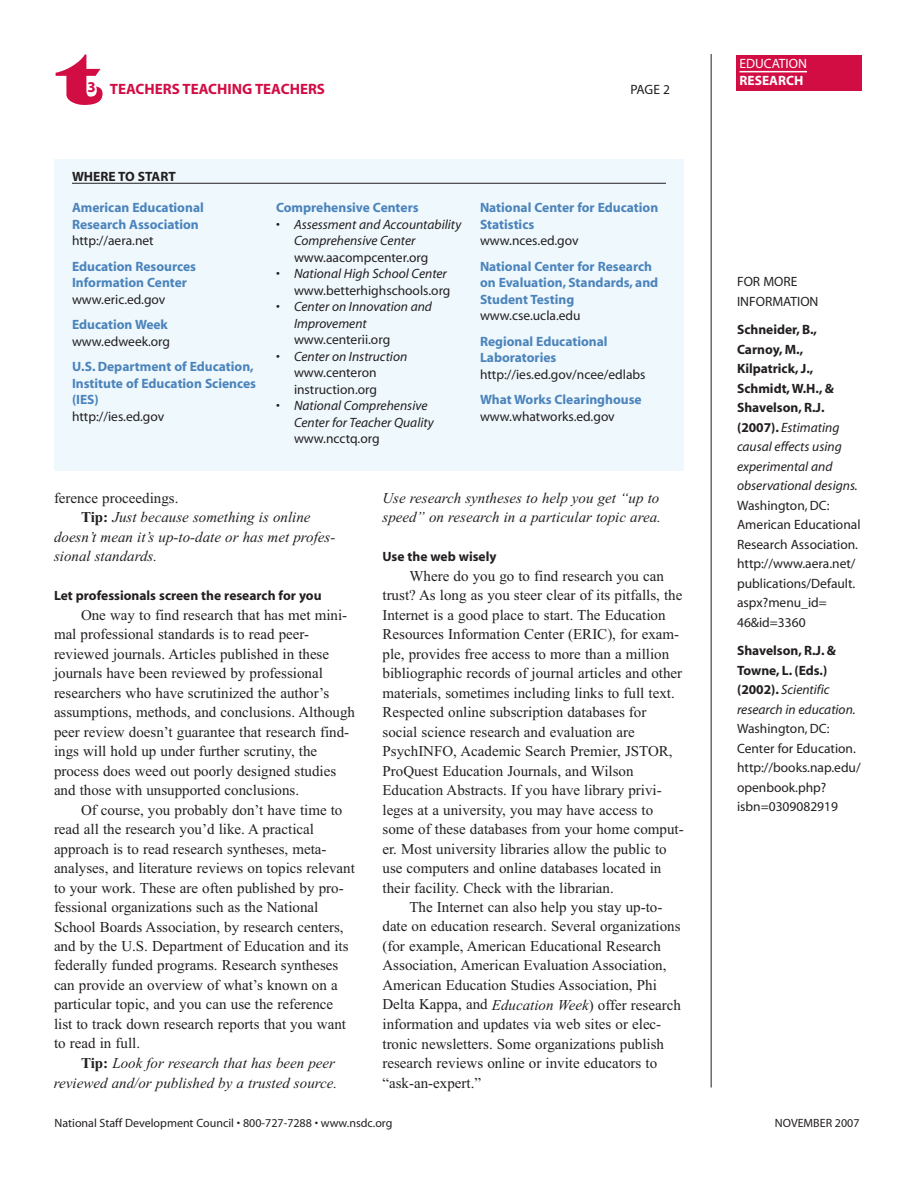
<style>
.page{position:relative;width:918px;height:1188px;background:#fff}
.page>*{position:absolute;margin:0;border:0;box-sizing:border-box;transform-origin:0 0}
.t1{font:72px "Latin Wide";color:#d20d44}
.t2{font:15px/19.5px "Times";color:#231f20}
.t3{font:italic 15px/19.5px "Times";color:#231f20;text-align:right}
.t4{font:700 15px "Myriad";color:#d20d44}
.t5{font:13.5px/19.5px "Myriad";color:#231f20}
.t6{font:700 13.5px/16.5px "Myriad";color:#4b83bb}
.t7{font:700 13.5px/19.5px "Myriad";color:#231f20}
.t8{font:italic 13.5px/16.5px "Myriad";color:#231f20}
.t9{font:13.5px "Myriad";color:#fff}
.t10{font:700 13.5px "Myriad";color:#fff}
.t11{font:12px "Myriad";color:#231f20}
.s1{font-style:normal}
.s2{font-style:italic}
.s3{font-weight:700;font-style:normal}
.s4{font-weight:400;font-style:italic}
</style>
<div class="page">
<div style="left:736px;top:55px;width:126px;height:36px;background:#d20d44"></div>
<hr style="left:740px;top:71px;width:67px;height:1px;background:#fff">
<hr style="left:711px;top:54px;width:1px;height:1034px;background:#231f20">
<div style="left:54px;top:160px;width:630px;height:311px;background:#eef8fd"></div>
<hr style="left:72px;top:183px;width:594px;height:1px;background:#231f20">
<h1 class="t1" style="left:58px;top:36px;width:47px">t</h1>
<p class="t4" style="left:88px;top:83px;width:239px">3 TEACHERS TEACHING TEACHERS</p>
<p class="t5" style="left:631px;top:81px;width:41px">PAGE 2</p>
<p class="t7" style="left:72px;top:167px;width:105px">WHERE TO START</p>
<p class="t6" style="left:72px;top:201px;width:133px">American Educational<br>Research Association</p>
<p class="t5" style="left:72px;top:232px;width:83px">http://aera.net</p>
<p class="t6" style="left:72px;top:259px;width:126px">Education Resources<br>Information Center</p>
<p class="t5" style="left:72px;top:291px;width:95px">www.eric.ed.gov</p>
<p class="t6" style="left:72px;top:318px;width:97px">Education Week</p>
<p class="t5" style="left:72px;top:333px;width:100px">www.edweek.org</p>
<p class="t6" style="left:72px;top:360px;width:186px">U.S. Department of Education,<br>Institute of Education Sciences (IES)</p>
<p class="t5" style="left:72px;top:408px;width:94px">http://ies.ed.gov</p>
<p class="t6" style="left:276px;top:201px;width:144px">Comprehensive Centers</p>
<p class="t8" style="left:294px;top:217px;width:169px;text-indent:-18px"><span class="s1">•</span> Assessment and Accountability<br>Comprehensive Center</p>
<p class="t5" style="left:294px;top:249px;width:136px">www.aacompcenter.org</p>
<p class="t5" style="left:276px;top:267px;width:176px;line-height:16.5px;text-align:right">• <span class="s2">National High School Center </span>www.betterhighschools.org</p>
<p class="t8" style="left:294px;top:300px;width:140px;text-indent:-18px"><span class="s1">•</span> Center on Innovation and<br>Improvement</p>
<p class="t5" style="left:294px;top:331px;width:98px">www.centerii.org</p>
<p class="t5" style="left:294px;top:349px;width:115px;line-height:16.5px;text-indent:-18px">• <span class="s2">Center on Instruction </span>www.centeron instruction.org</p>
<p class="t8" style="left:294px;top:399px;width:141px;text-indent:-18px"><span class="s1">•</span> National Comprehensive<br>Center for Teacher Quality</p>
<p class="t5" style="left:294px;top:430px;width:87px">www.ncctq.org</p>
<p class="t6" style="left:480px;top:201px;width:180px">National Center for Education<br>Statistics</p>
<p class="t5" style="left:480px;top:232px;width:100px">www.nces.ed.gov</p>
<p class="t6" style="left:480px;top:259px;width:180px">National Center for Research on Evaluation, Standards, and<br>Student Testing</p>
<p class="t5" style="left:480px;top:307px;width:102px">www.cse.ucla.edu</p>
<p class="t6" style="left:480px;top:334px;width:129px">Regional Educational<br>Laboratories</p>
<p class="t5" style="left:480px;top:366px;width:167px">http://ies.ed.gov/ncee/edlabs</p>
<p class="t6" style="left:480px;top:393px;width:163px">What Works Clearinghouse</p>
<p class="t5" style="left:480px;top:408px;width:136px">www.whatworks.ed.gov</p>
<p class="t2" style="left:54px;top:488px;width:126px">ference proceedings.</p>
<p class="t3" style="left:81px;top:507px;width:231px"><span class="s3">Tip:</span> Just because something is online</p>
<p class="t3" style="left:54px;top:527px;width:283px">doesn’t mean it’s up-to-date or has met profes-</p>
<p class="t3" style="left:54px;top:546px;width:105px">sional standards.</p>
<p class="t7" style="left:54px;top:587px;width:269px">Let professionals screen the research for you</p>
<p class="t2" style="left:54px;top:605px;width:303px;text-indent:27px">One way to find research that has met mini&shy;mal professional standards is to read peer&shy;reviewed journals. Articles published in these journals have been reviewed by professional researchers who have scrutinized the author’s assumptions, methods, and conclusions. Although peer review doesn’t guarantee that research find&shy;ings will hold up under further scrutiny, the process does weed out poorly designed studies and those with unsupported conclusions.</p>
<p class="t2" style="left:54px;top:800px;width:302px;text-indent:27px">Of course, you probably don’t have time to read all the research you’d like. A practical approach is to read research syntheses, meta&shy;analyses, and literature reviews on topics relevant to your work. These are often published by pro&shy;fessional organizations such as the National School Boards Association, by research centers, and by the U.S. Department of Education and its federally funded programs. Research syntheses can provide an overview of what’s known on a particular topic, and you can use the reference list to track down research reports that you want to read in full.</p>
<p class="t3" style="left:54px;top:1053px;width:285px"><span class="s3">Tip:</span> Look for research that has been peer reviewed and/or published by a trusted source.</p>
<p class="t3" style="left:382px;top:488px;width:280px;text-align:left">Use research syntheses to help you get “up to speed” on research in a particular topic area.</p>
<p class="t7" style="left:382px;top:548px;width:115px">Use the web wisely</p>
<p class="t2" style="left:382px;top:566px;width:303px;text-indent:27px">Where do you go to find research you can trust? As long as you steer clear of its pitfalls, the Internet is a good place to start. The Education Resources Information Center (ERIC), for exam&shy;ple, provides free access to more than a million bibliographic records of journal articles and other materials, sometimes including links to full text.<br>Respected online subscription databases for social science research and evaluation are PsychINFO, Academic Search Premier, JSTOR, ProQuest Education Journals, and Wilson Education Abstracts. If you have library privi&shy;leges at a university, you may have access to some of these databases from your home comput&shy;er. Most university libraries allow the public to use computers and online databases located in their facility. Check with the librarian.</p>
<p class="t2" style="left:382px;top:897px;width:300px;text-indent:27px">The Internet can also help you stay up-to&shy;date on education research. Several organizations (for example, American Educational Research Association, American Evaluation Association, American Education Studies Association, Phi Delta Kappa, and <span class="s2">Education Week</span>) offer research information and updates via web sites or elec&shy;tronic newsletters. Some organizations publish research reviews online or invite educators to “ask-an-expert.”</p>
<p class="t9" style="left:740px;top:59px;width:69px">EDUCATION</p>
<p class="t10" style="left:740px;top:75px;width:65px">RESEARCH</p>
<p class="t5" style="left:737px;top:273px;width:83px">FOR MORE<br>INFORMATION</p>
<p class="t7" style="left:737px;top:321px;width:122px">Schneider, B.,<br>Carnoy, M.,<br>Kilpatrick, J.,<br>Schmidt, W.H., &amp;<br>Shavelson, R.J. (2007). <span class="s4">Estimating causal effects using experimental and observational designs.</span></p>
<p class="t5" style="left:737px;top:497px;width:125px">Washington, DC:<br>American Educational<br>Research Association. http://www.aera.net/ publications/Default. aspx?menu_id=<br>46&amp;id=3360</p>
<p class="t7" style="left:737px;top:642px;width:120px">Shavelson, R.J. &amp;<br>Towne, L. (Eds.) (2002). <span class="s4">Scientific research in education.</span></p>
<p class="t5" style="left:737px;top:720px;width:125px">Washington, DC:<br>Center for Education. http://books.nap.edu/ openbook.php? isbn=0309082919</p>
<p class="t11" style="left:55px;top:1118px;width:339px">National Staff Development Council • 800-727-7288 • www.nsdc.org</p>
<p class="t11" style="left:775px;top:1118px;width:86px">NOVEMBER 2007</p>
</div>
